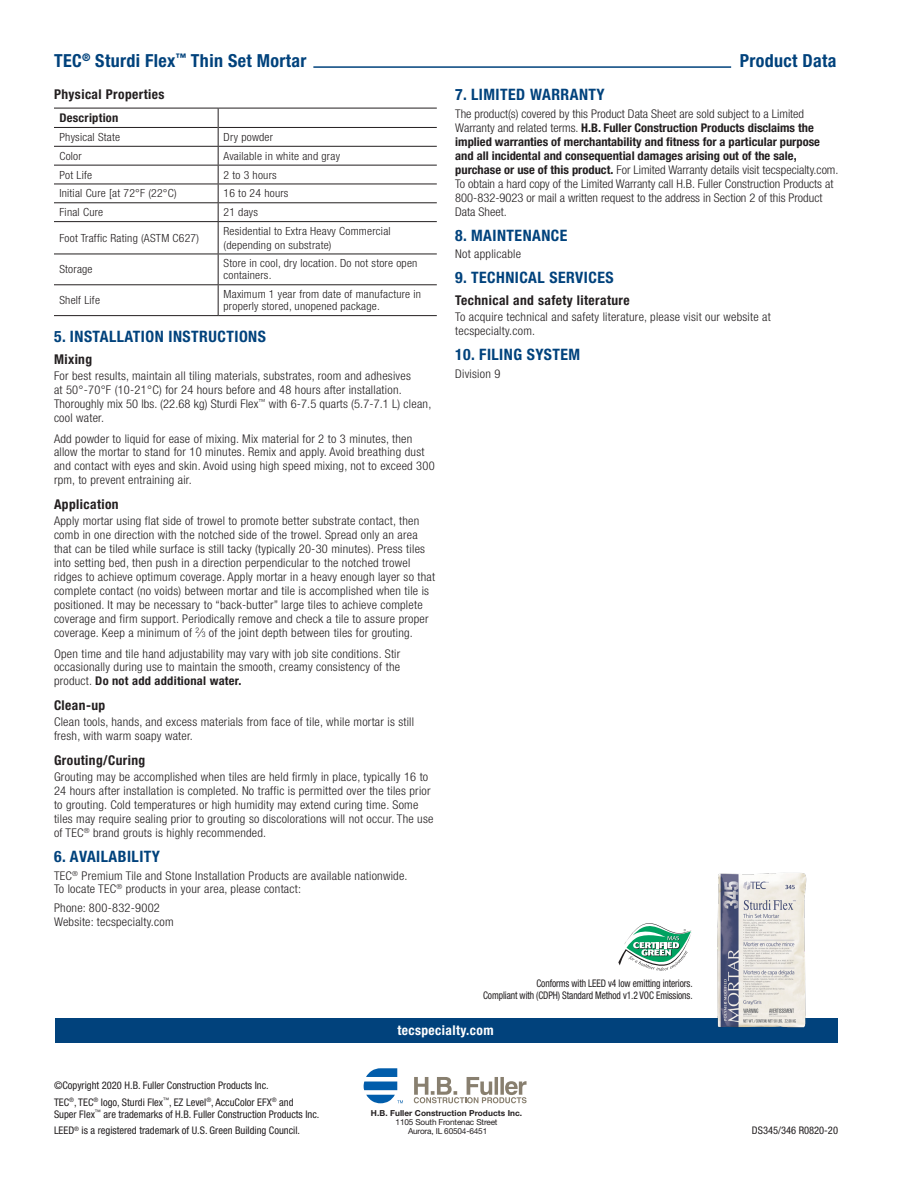
<style>
.page{position:relative;width:918px;height:1188px;background:#fff}
.page>*{position:absolute;margin:0;border:0;box-sizing:border-box;transform-origin:0 0}
.t1{font:700 condensed 18px "Helvetica Neue LT Std";letter-spacing:.02em;color:#01427c}
.Subhead{font:700 condensed 15.75px "Helvetica Neue LT Std";letter-spacing:.03em;color:#01427c}
.Subhead_Black{font:700 condensed 13.5px "Helvetica Neue LT Std";letter-spacing:.03em;color:#231f20}
.t2{font:700 condensed 13.5px "Helvetica Neue LT Std";letter-spacing:.03em;color:#fff}
.Body{font:300 condensed 12px/14px "Helvetica Neue LT Std";letter-spacing:.02em;color:#231f20;scale:1.04 1}
.Body-2{font:300 condensed 12px/14px "Helvetica Neue LT Std";color:#231f20;scale:1.04 1}
.Subhead_Black-2{font:300 condensed 12px/14px "Helvetica Neue LT Std";letter-spacing:.02em;color:#231f20;scale:1.04 1}
.t3{font:700 condensed 12px "Helvetica Neue LT Std";letter-spacing:.02em;color:#231f20;scale:1.04 1}
.t4{font:300 condensed 11.25px/13.5px "Helvetica Neue LT Std";letter-spacing:.02em;color:#231f20;scale:1.04 1}
.t5{font:condensed 10.5px "Helvetica Neue LT Std";color:#231f20}
.t6{font:condensed 10.5px "Helvetica Neue LT Std";color:#231f20;scale:.9 1}
.t7{font:8.25px/9px "Helvetica Neue LT Std";letter-spacing:-.02em;color:#231f20;text-align:center}
.t8{font:700 8.25px "Helvetica Neue LT Std";letter-spacing:.01em;color:#231f20}
.s1{font-size:7.8px}
.s2{font-weight:700}
</style>
<div class="page">
<div style="left:55px;top:1018px;width:783px;height:25px;background:#01427c"></div>
<svg style="left:414px;top:1077px;width:113px;height:26px"></svg>
<svg style="left:364px;top:1068px;width:39px;height:35px"></svg>
<hr style="left:54px;top:108px;width:164px;height:1px;background:#231f20">
<hr style="left:218px;top:108px;width:219px;height:1px;background:#231f20">
<hr style="left:54px;top:127px;width:164px;height:1px;background:#231f20">
<hr style="left:219px;top:127px;width:218px;height:1px;background:#231f20">
<svg style="left:218px;top:108px;width:1px;height:113px"></svg>
<hr style="left:218px;top:222px;width:1px;height:32px;background:#231f20">
<hr style="left:218px;top:254px;width:1px;height:30px;background:#231f20">
<hr style="left:218px;top:285px;width:1px;height:30px;background:#231f20">
<hr style="left:54px;top:146px;width:164px;height:1px;background:#231f20">
<hr style="left:218px;top:146px;width:219px;height:1px;background:#231f20">
<hr style="left:54px;top:165px;width:164px;height:1px;background:#231f20">
<hr style="left:218px;top:165px;width:219px;height:1px;background:#231f20">
<hr style="left:54px;top:184px;width:164px;height:1px;background:#231f20">
<hr style="left:218px;top:184px;width:219px;height:1px;background:#231f20">
<hr style="left:54px;top:202px;width:164px;height:1px;background:#231f20">
<hr style="left:218px;top:202px;width:219px;height:1px;background:#231f20">
<hr style="left:54px;top:221px;width:164px;height:1px;background:#231f20">
<hr style="left:218px;top:221px;width:219px;height:1px;background:#231f20">
<hr style="left:54px;top:254px;width:164px;height:1px;background:#231f20">
<hr style="left:218px;top:254px;width:219px;height:1px;background:#231f20">
<hr style="left:54px;top:284px;width:164px;height:1px;background:#231f20">
<hr style="left:218px;top:284px;width:219px;height:1px;background:#231f20">
<hr style="left:54px;top:315px;width:164px;height:1px;background:#231f20">
<hr style="left:218px;top:315px;width:219px;height:1px;background:#231f20">
<hr style="left:313px;top:66px;width:418px;height:2px;background:#01427c">
<img style="left:717px;top:872px;width:90px;height:156px">
<svg style="left:618px;top:923px;width:74px;height:48px"></svg>
<p class="t1" style="left:54px;top:50px;width:254px">TEC<sup>®</sup> Sturdi Flex<sup>™</sup> Thin Set Mortar</p>
<p class="t1" style="left:740px;top:50px;width:98px">Product Data</p>
<p class="Subhead_Black" style="left:54px;top:86px;width:112px">Physical Properties</p>
<p class="t3" style="left:59px;top:111px;width:58px">Description</p>
<p class="t4" style="left:59px;top:130px;width:60px">Physical State</p>
<p class="t4" style="left:224px;top:130px;width:49px">Dry powder</p>
<p class="t4" style="left:59px;top:149px;width:23px">Color</p>
<p class="t4" style="left:224px;top:149px;width:113px">Available in white and gray</p>
<p class="t4" style="left:59px;top:168px;width:33px">Pot Life</p>
<p class="t4" style="left:224px;top:168px;width:53px">2 to 3 hours</p>
<p class="t4" style="left:59px;top:187px;width:114px">Initial Cure [at 72°F (22°C)</p>
<p class="t4" style="left:224px;top:187px;width:64px">16 to 24 hours</p>
<p class="t4" style="left:59px;top:205px;width:44px">Final Cure</p>
<p class="t4" style="left:224px;top:205px;width:35px">21 days</p>
<p class="t4" style="left:59px;top:231px;width:136px">Foot Traffic Rating (ASTM C627)</p>
<p class="t4" style="left:224px;top:224px;width:162px">Residential to Extra Heavy Commercial (depending on substrate)</p>
<p class="t4" style="left:59px;top:263px;width:33px">Storage</p>
<p class="t4" style="left:224px;top:257px;width:188px;line-height:12px">Store in cool, dry location. Do not store open containers.</p>
<p class="t4" style="left:59px;top:293px;width:41px">Shelf Life</p>
<p class="t4" style="left:224px;top:287px;width:191px">Maximum 1 year from date of manufacture in</p>
<p class="t4" style="left:224px;top:299px;width:152px">properly stored, unopened package.</p>
<p class="Subhead" style="left:54px;top:327px;width:213px">5. INSTALLATION INSTRUCTIONS</p>
<p class="Subhead_Black" style="left:54px;top:351px;width:40px">Mixing</p>
<p class="Body" style="left:54px;top:369px;width:364px">For best results, maintain all tiling materials, substrates, room and adhesives<br>at 50°-70°F (10-21°C) for 24 hours before and 48 hours after installation.<br>Thoroughly mix 50 lbs. (22.68 kg) Sturdi Flex<sup>™</sup> with 6-7.5 quarts (5.7-7.1 L) clean, cool water.</p>
<p class="Body" style="left:54px;top:431px;width:368px">Add powder to liquid for ease of mixing. Mix material for 2 to 3 minutes, then allow the mortar to stand for 10 minutes. Remix and apply. Avoid breathing dust and contact with eyes and skin. Avoid using high speed mixing, not to exceed 300 rpm, to prevent entraining air.</p>
<p class="Subhead_Black" style="left:54px;top:496px;width:66px">Application</p>
<p class="Body" style="left:54px;top:514px;width:368px">Apply mortar using flat side of trowel to promote better substrate contact, then comb in one direction with the notched side of the trowel. Spread only an area that can be tiled while surface is still tacky (typically 20-30 minutes). Press tiles into setting bed, then push in a direction perpendicular to the notched trowel ridges to achieve optimum coverage. Apply mortar in a heavy enough layer so that complete contact (no voids) between mortar and tile is accomplished when tile is positioned. It may be necessary to “back-butter” large tiles to achieve complete coverage and firm support. Periodically remove and check a tile to assure proper coverage. Keep a minimum of <sup>2</sup>⁄<span class="s1">3</span> of the joint depth between tiles for grouting.</p>
<p class="Body" style="left:54px;top:646px;width:334px;text-align:justify">Open time and tile hand adjustability may vary with job site conditions. Stir occasionally during use to maintain the smooth, creamy consistency of the product. <span class="s2">Do not add additional water.</span></p>
<p class="Subhead_Black" style="left:54px;top:697px;width:53px">Clean-up</p>
<p class="Body" style="left:54px;top:715px;width:348px">Clean tools, hands, and excess materials from face of tile, while mortar is still fresh, with warm soapy water.</p>
<p class="Subhead_Black" style="left:54px;top:752px;width:93px">Grouting/Curing</p>
<p class="Subhead_Black-2" style="left:54px;top:770px;width:366px">Grouting may be accomplished when tiles are held firmly in place, typically 16 to 24 hours after installation is completed. No traffic is permitted over the tiles prior to grouting. Cold temperatures or high humidity may extend curing time. Some tiles may require sealing prior to grouting so discolorations will not occur. The use of TEC<sup>®</sup> brand grouts is highly recommended.</p>
<p class="Subhead" style="left:54px;top:847px;width:108px">6. AVAILABILITY</p>
<p class="Body" style="left:54px;top:868px;width:342px">TEC<sup>®</sup> Premium Tile and Stone Installation Products are available nationwide.<br>To locate TEC<sup>®</sup> products in your area, please contact:</p>
<p class="Body" style="left:54px;top:900px;width:117px">Phone: 800-832-9002<br>Website: tecspecialty.com</p>
<p class="Subhead" style="left:455px;top:85px;width:151px">7. LIMITED WARRANTY</p>
<p class="Body-2" style="left:455px;top:107px;width:370px">The product(s) covered by this Product Data Sheet are sold subject to a Limited Warranty and related terms. <span class="s2">H.B. Fuller Construction Products disclaims the implied warranties of merchantability and fitness for a particular purpose and all incidental and consequential damages arising out of the sale, purchase or use of this product.</span> For Limited Warranty details visit tecspecialty.com.<br>To obtain a hard copy of the Limited Warranty call H.B. Fuller Construction Products at 800-832-9023 or mail a written request to the address in Section 2 of this Product Data Sheet.</p>
<p class="Subhead" style="left:455px;top:226px;width:114px">8. MAINTENANCE</p>
<p class="Body" style="left:455px;top:247px;width:65px">Not applicable</p>
<p class="Subhead" style="left:455px;top:268px;width:160px">9. TECHNICAL SERVICES</p>
<p class="Subhead_Black" style="left:455px;top:292px;width:176px">Technical and safety literature</p>
<p class="Body" style="left:455px;top:310px;width:305px">To acquire technical and safety literature, please visit our website at tecspecialty.com.</p>
<p class="Subhead" style="left:455px;top:345px;width:126px">10. FILING SYSTEM</p>
<p class="Body" style="left:455px;top:366px;width:45px">Division 9</p>
<p class="t6" style="left:537px;top:977px;width:175px">Conforms with LEED v4 low emitting interiors.</p>
<p class="t6" style="left:483px;top:990px;width:234px">Compliant with (CDPH) Standard Method v1.2 VOC Emissions.</p>
<p class="t2" style="left:397px;top:1022px;width:98px">tecspecialty.com</p>
<p class="t5" style="left:54px;top:1080px;width:216px">©Copyright 2020 H.B. Fuller Construction Products Inc.</p>
<p class="t5" style="left:54px;top:1096px;width:241px">TEC<sup>®</sup>, TEC<sup>®</sup> logo, Sturdi Flex<sup>™</sup>, EZ Level<sup>®</sup>, AccuColor EFX<sup>®</sup> and</p>
<p class="t5" style="left:54px;top:1108px;width:267px">Super Flex<sup>™</sup> are trademarks of H.B. Fuller Construction Products Inc.</p>
<p class="t5" style="left:54px;top:1124px;width:248px">LEED<sup>®</sup> is a registered trademark of U.S. Green Building Council.</p>
<p class="t5" style="left:752px;top:1124px;width:88px">DS345/346 R0820-20</p>
<p class="t8" style="left:371px;top:1108px;width:153px">H.B. Fuller Construction Products Inc.</p>
<p class="t7" style="left:396px;top:1117px;width:103px">1105 South Frontenac Street<br>Aurora, IL 60504-6451</p>
</div>
